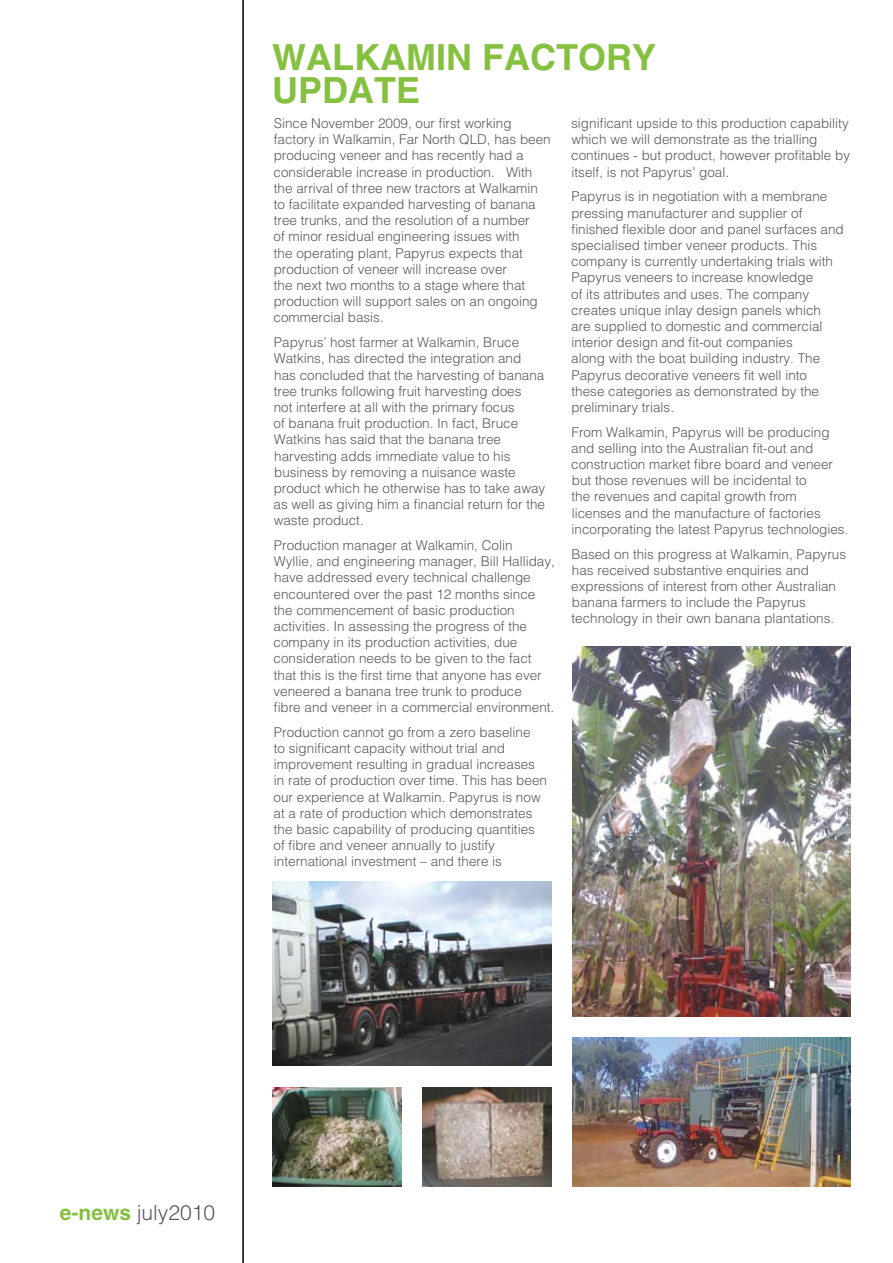
<style>
.page{position:relative;width:893px;height:1263px;background:#fff}
.page>*{position:absolute;margin:0;border:0;box-sizing:border-box;transform-origin:0 0}
.t1{font:700 36px/33px "Helvetica";color:#85c040}
.t2{font:300 21px "Helvetica";color:#58595b}
.t3{font:300 13.5px/16.2px "Helvetica";color:#58595b}
.s1{font-weight:700;color:#85c040}
</style>
<div class="page">
<hr style="left:242px;top:0;width:2px;height:1263px;background:#000">
<img style="left:572px;top:646px;width:278px;height:371px">
<img style="left:272px;top:881px;width:279px;height:185px">
<img style="left:272px;top:1087px;width:129px;height:99px">
<img style="left:422px;top:1087px;width:129px;height:99px">
<img style="left:572px;top:1037px;width:278px;height:149px">
<h1 class="t1" style="left:272px;top:41px;width:385px">WALKAMIN FACTORY<br>UPDATE</h1>
<p class="t3" style="left:273px;top:115px;width:279px">Since November 2009, our first working factory in Walkamin, Far North QLD, has been producing veneer and has recently had a considerable increase in production. With the arrival of three new tractors at Walkamin to facilitate expanded harvesting of banana tree trunks, and the resolution of a number<br>of minor residual engineering issues with<br>the operating plant, Papyrus expects that production of veneer will increase over<br>the next two months to a stage where that production will support sales on an ongoing commercial basis.</p>
<p class="t3" style="left:274px;top:334px;width:273px">Papyrus’ host farmer at Walkamin, Bruce Watkins, has directed the integration and has concluded that the harvesting of banana tree trunks following fruit harvesting does<br>not interfere at all with the primary focus<br>of banana fruit production. In fact, Bruce Watkins has said that the banana tree harvesting adds immediate value to his business by removing a nuisance waste product which he otherwise has to take away as well as giving him a financial return for the waste product.</p>
<p class="t3" style="left:273px;top:537px;width:283px">Production manager at Walkamin, Colin<br>Wyllie, and engineering manager, Bill Halliday, have addressed every technical challenge encountered over the past 12 months since the commencement of basic production activities. In assessing the progress of the company in its production activities, due consideration needs to be given to the fact that this is the first time that anyone has ever veneered a banana tree trunk to produce<br>fibre and veneer in a commercial environment.</p>
<p class="t3" style="left:274px;top:723px;width:275px">Production cannot go from a zero baseline<br>to significant capacity without trial and improvement resulting in gradual increases in rate of production over time. This has been our experience at Walkamin. Papyrus is now at a rate of production which demonstrates the basic capability of producing quantities of fibre and veneer annually to justify international investment – and there is</p>
<p class="t3" style="left:571px;top:115px;width:281px">significant upside to this production capability which we will demonstrate as the trialling continues - but product, however profitable by itself, is not Papyrus’ goal.</p>
<p class="t3" style="left:571px;top:188px;width:274px">Papyrus is in negotiation with a membrane pressing manufacturer and supplier of finished flexible door and panel surfaces and specialised timber veneer products. This company is currently undertaking trials with Papyrus veneers to increase knowledge<br>of its attributes and uses. The company creates unique inlay design panels which are supplied to domestic and commercial interior design and fit-out companies<br>along with the boat building industry. The Papyrus decorative veneers fit well into<br>these categories as demonstrated by the preliminary trials.</p>
<p class="t3" style="left:571px;top:423px;width:279px">From Walkamin, Papyrus will be producing and selling into the Australian fit-out and construction market fibre board and veneer but those revenues will be incidental to<br>the revenues and capital growth from licenses and the manufacture of factories incorporating the latest Papyrus technologies.</p>
<p class="t3" style="left:571px;top:545px;width:276px">Based on this progress at Walkamin, Papyrus has received substantive enquiries and expressions of interest from other Australian banana farmers to include the Papyrus technology in their own banana plantations.</p>
<h2 class="t2" style="left:60px;top:1200px;width:157px"><span class="s1">e-news</span> july2010</h2>
</div>
